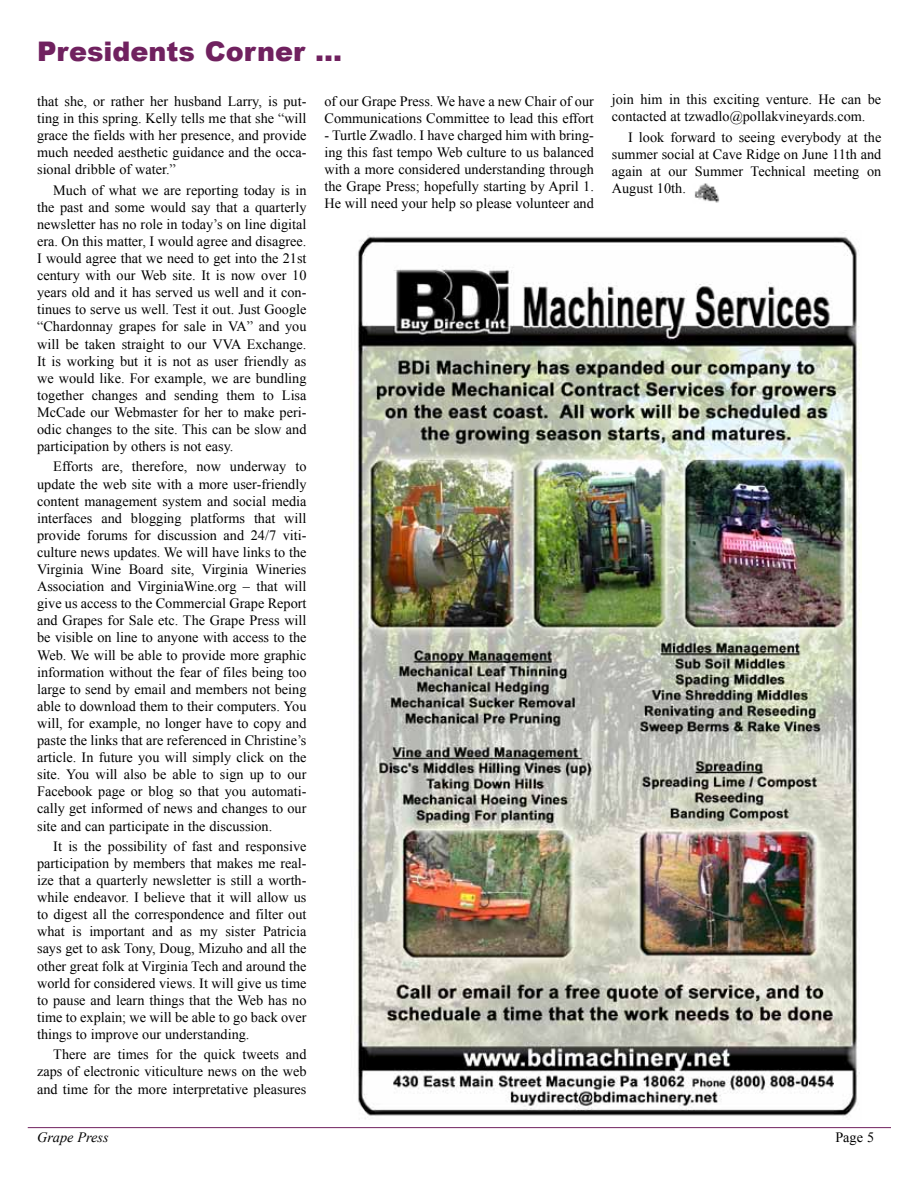
<style>
.page{position:relative;width:918px;height:1188px;background:#fff}
.page>*{position:absolute;margin:0;border:0;box-sizing:border-box;transform-origin:0 0}
.t1{font:900 27px "Arial";color:#70215f}
.t2{font:14.25px/17.1px "Times New Roman";color:#000;text-align:justify}
.t3{font:italic 14.25px "Times New Roman";color:#000}
</style>
<div class="page">
<hr style="left:28px;top:1127px;width:863px;height:1px;background:#70215f">
<img style="left:357px;top:235px;width:503px;height:884px">
<img style="left:694px;top:183px;width:26px;height:20px">
<h1 class="t1" style="left:37px;top:32px;width:307px">Presidents Corner ...</h1>
<p class="t2" style="left:37px;top:92px;width:271px">that she, or rather her husband Larry, is put&shy;ting in this spring. Kelly tells me that she “will grace the fields with her presence, and provide much needed aesthetic guidance and the occa&shy;sional dribble of water.”</p>
<p class="t2" style="left:37px;top:181px;width:271px;text-indent:16px">Much of what we are reporting today is in the past and some would say that a quarterly newsletter has no role in today’s on line digital era. On this matter, I would agree and disagree.<br>I would agree that we need to get into the 21st century with our Web site. It is now over 10 years old and it has served us well and it con&shy;tinues to serve us well. Test it out. Just Google “Chardonnay grapes for sale in VA” and you will be taken straight to our VVA Exchange.<br>It is working but it is not as user friendly as we would like. For example, we are bundling together changes and sending them to Lisa McCade our Webmaster for her to make peri&shy;odic changes to the site. This can be slow and participation by others is not easy.</p>
<p class="t2" style="left:37px;top:458px;width:271px;text-indent:16px">Efforts are, therefore, now underway to update the web site with a more user-friendly content management system and social media interfaces and blogging platforms that will provide forums for discussion and 24/7 viti&shy;culture news updates. We will have links to the Virginia Wine Board site, Virginia Wineries Association and VirginiaWine.org – that will give us access to the Commercial Grape Report and Grapes for Sale etc. The Grape Press will be visible on line to anyone with access to the Web. We will be able to provide more graphic information without the fear of files being too large to send by email and members not being able to download them to their computers. You will, for example, no longer have to copy and paste the links that are referenced in Christine’s article. In future you will simply click on the site. You will also be able to sign up to our Facebook page or blog so that you automati&shy;cally get informed of news and changes to our site and can participate in the discussion.</p>
<p class="t2" style="left:37px;top:837px;width:271px;text-indent:16px">It is the possibility of fast and responsive participation by members that makes me real&shy;ize that a quarterly newsletter is still a worth&shy;while endeavor. I believe that it will allow us to digest all the correspondence and filter out what is important and as my sister Patricia says get to ask Tony, Doug, Mizuho and all the other great folk at Virginia Tech and around the world for considered views. It will give us time to pause and learn things that the Web has no time to explain; we will be able to go back over things to improve our understanding.</p>
<p class="t2" style="left:37px;top:1046px;width:271px;text-indent:16px">There are times for the quick tweets and zaps of electronic viticulture news on the web and time for the more interpretative pleasures</p>
<p class="t2" style="left:325px;top:92px;width:271px">of our Grape Press. We have a new Chair of our<br>Communications Committee to lead this effort</p>
<p class="t2" style="left:325px;top:127px;width:271px">- Turtle Zwadlo. I have charged him with bring&shy;ing this fast tempo Web culture to us balanced with a more considered understanding through the Grape Press; hopefully starting by April 1.<br>He will need your help so please volunteer and</p>
<p class="t2" style="left:612px;top:91px;width:271px">join him in this exciting venture. He can be contacted at tzwadlo@pollakvineyards.com.</p>
<p class="t2" style="left:612px;top:128px;width:271px;text-indent:16px">I look forward to seeing everybody at the summer social at Cave Ridge on June 11th and again at our Summer Technical meeting on August 10th.</p>
<p class="t3" style="left:37px;top:1128px;width:73px">Grape Press</p>
<p class="t2" style="left:835px;top:1129px;width:40px">Page 5</p>
</div>
